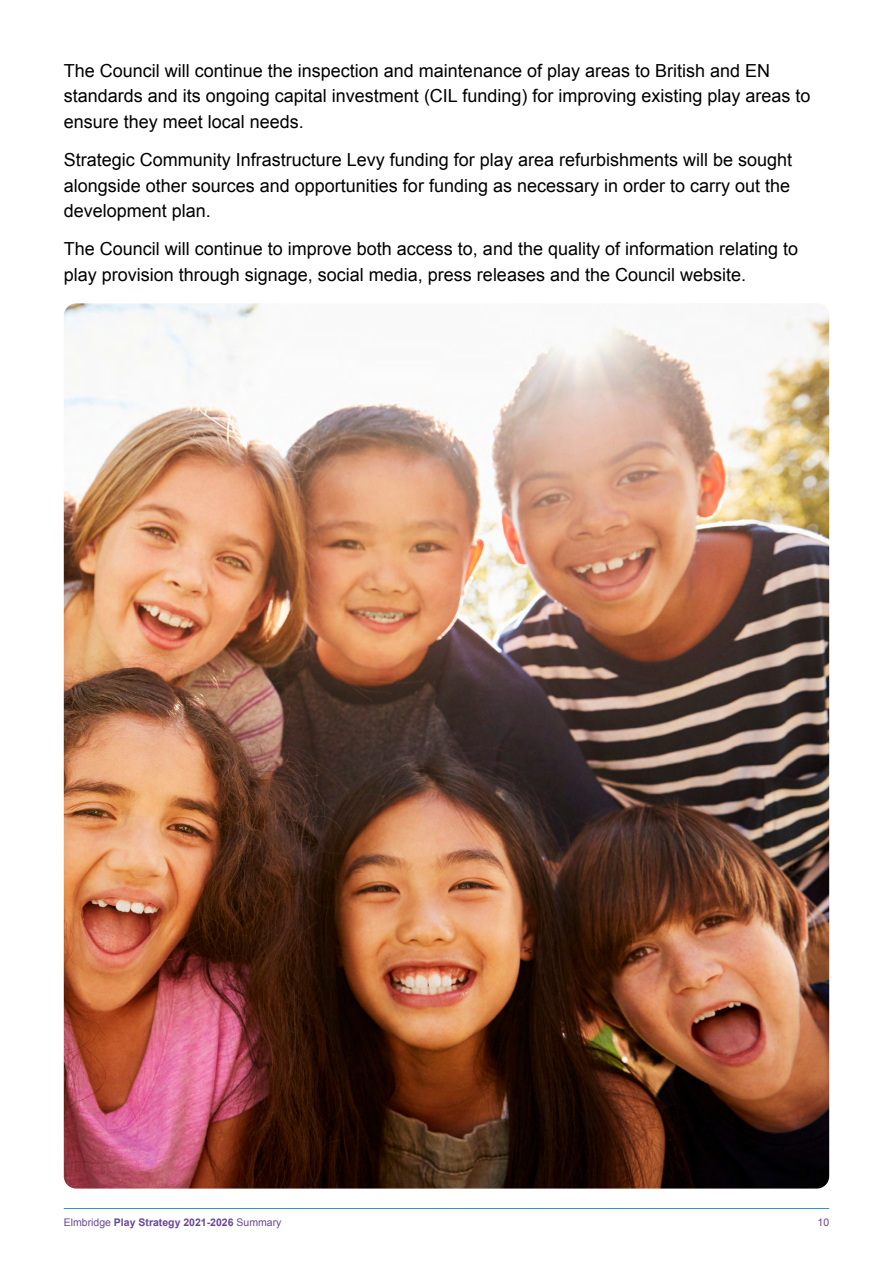
<style>
.page{position:relative;width:893px;height:1263px;background:#fff}
.page>*{position:absolute;margin:0;border:0;box-sizing:border-box;transform-origin:0 0}
.t1{font:18px/25.5px "Arial";color:#000}
.t2{font:700 10.5px "Arial";color:#6b4796}
.t3{font:10.5px "Arial";color:#6b4796}
.s1{font-weight:400}
</style>
<div class="page">
<hr style="left:64px;top:1208px;width:765px;height:1px;background:#2994c2">
<img style="left:64px;top:303px;width:765px;height:885px">
<p class="t1" style="left:64px;top:58px;width:748px">The Council will continue the inspection and maintenance of play areas to British and EN standards and its ongoing capital investment (CIL funding) for improving existing play areas to ensure they meet local needs.</p>
<p class="t1" style="left:64px;top:147px;width:730px;text-align:justify">Strategic Community Infrastructure Levy funding for play area refurbishments will be sought alongside other sources and opportunities for funding as necessary in order to carry out the development plan.</p>
<p class="t1" style="left:64px;top:237px;width:736px">The Council will continue to improve both access to, and the quality of information relating to play provision through signage, social media, press releases and the Council website.</p>
<p class="t2" style="left:64px;top:1216px;width:219px"><span class="s1">Elmbridge</span> Play Strategy 2021-2026 <span class="s1">Summary</span></p>
<p class="t3" style="left:817px;top:1216px;width:13px">10</p>
</div>
